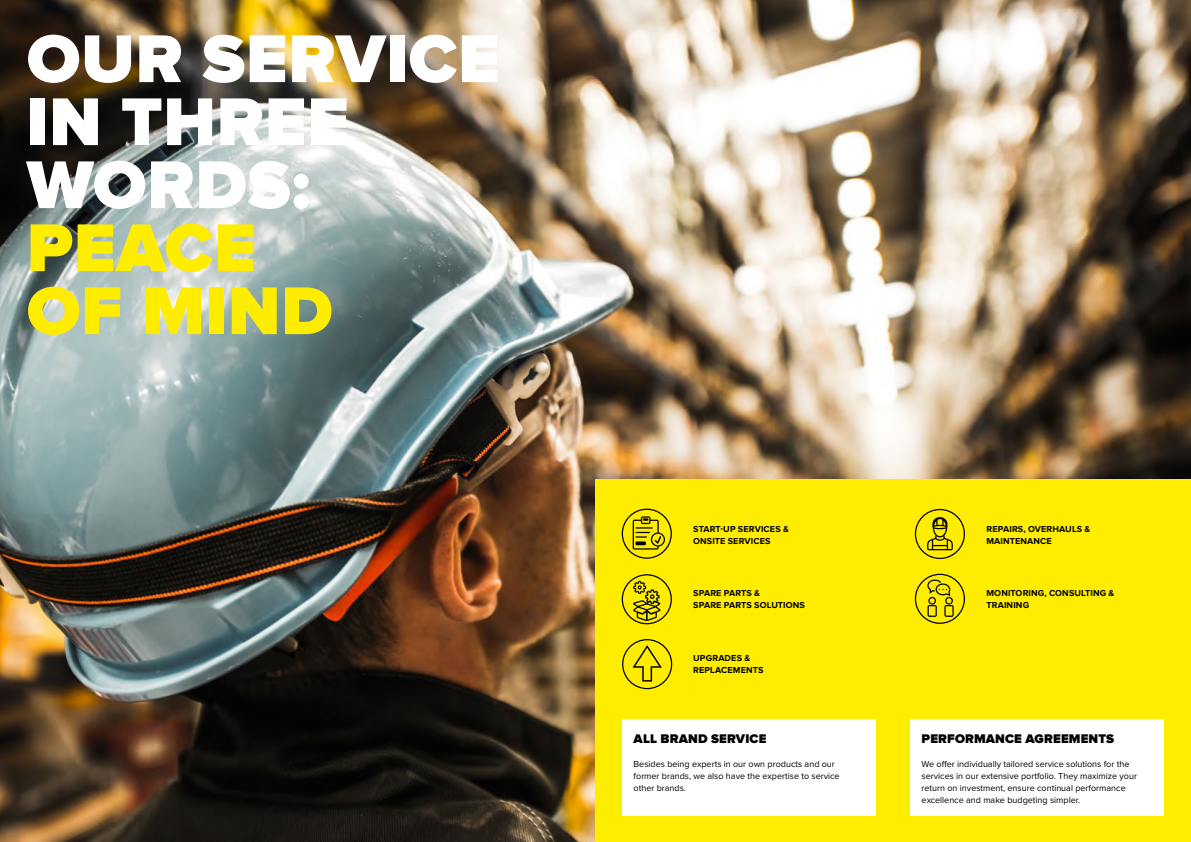
<style>
.page{position:relative;width:1191px;height:842px;background:#fff}
.page>*{position:absolute;margin:0;border:0;box-sizing:border-box;transform-origin:0 0}
.t1{font:900 70px/63px "Proxima Nova";letter-spacing:.01em;color:#fff}
.t2{font:900 70px/63px "Proxima Nova";letter-spacing:.01em;color:#ffed00}
.t3{font:900 13px "Proxima Nova";letter-spacing:.01em;color:#000}
.t4{font:9px/12px "Proxima Nova";color:#000}
.t5{font:700 9px/12px "Proxima Nova";letter-spacing:.015em;color:#000}
</style>
<div class="page">
<img style="left:0;top:0;width:1191px;height:842px">
<div style="left:595px;top:479px;width:596px;height:363px;background:#ffed00"></div>
<div style="left:910px;top:719px;width:254px;height:96px;background:#fff"></div>
<div style="left:622px;top:719px;width:254px;height:96px;background:#fff"></div>
<svg style="left:915px;top:574px;width:50px;height:50px"></svg>
<svg style="left:915px;top:509px;width:50px;height:50px"></svg>
<svg style="left:622px;top:509px;width:50px;height:50px"></svg>
<svg style="left:622px;top:639px;width:50px;height:50px"></svg>
<svg style="left:622px;top:574px;width:50px;height:50px"></svg>
<h1 class="t1" style="left:27px;top:29px;width:474px">OUR SERVICE<br>IN THREE<br>WORDS:</h1>
<h1 class="t2" style="left:27px;top:218px;width:307px">PEACE<br>OF MIND</h1>
<p class="t5" style="left:693px;top:523px;width:97px">START-UP SERVICES &amp;<br>ONSITE SERVICES</p>
<p class="t5" style="left:986px;top:523px;width:105px">REPAIRS, OVERHAULS &amp;<br>MAINTENANCE</p>
<p class="t5" style="left:693px;top:588px;width:113px">SPARE PARTS &amp;<br>SPARE PARTS SOLUTIONS</p>
<p class="t5" style="left:693px;top:652px;width:72px">UPGRADES &amp;<br>REPLACEMENTS</p>
<h2 class="t3" style="left:633px;top:731px;width:134px">ALL BRAND SERVICE</h2>
<p class="t4" style="left:633px;top:758px;width:207px">Besides being experts in our own products and our former brands, we also have the expertise to service other brands.</p>
<p class="t5" style="left:986px;top:588px;width:129px">MONITORING, CONSULTING &amp;<br>TRAINING</p>
<h2 class="t3" style="left:921px;top:731px;width:194px">PERFORMANCE AGREEMENTS</h2>
<p class="t4" style="left:921px;top:758px;width:217px">We offer individually tailored service solutions for the services in our extensive portfolio. They maximize your return on investment, ensure continual performance excellence and make budgeting simpler.</p>
</div>
